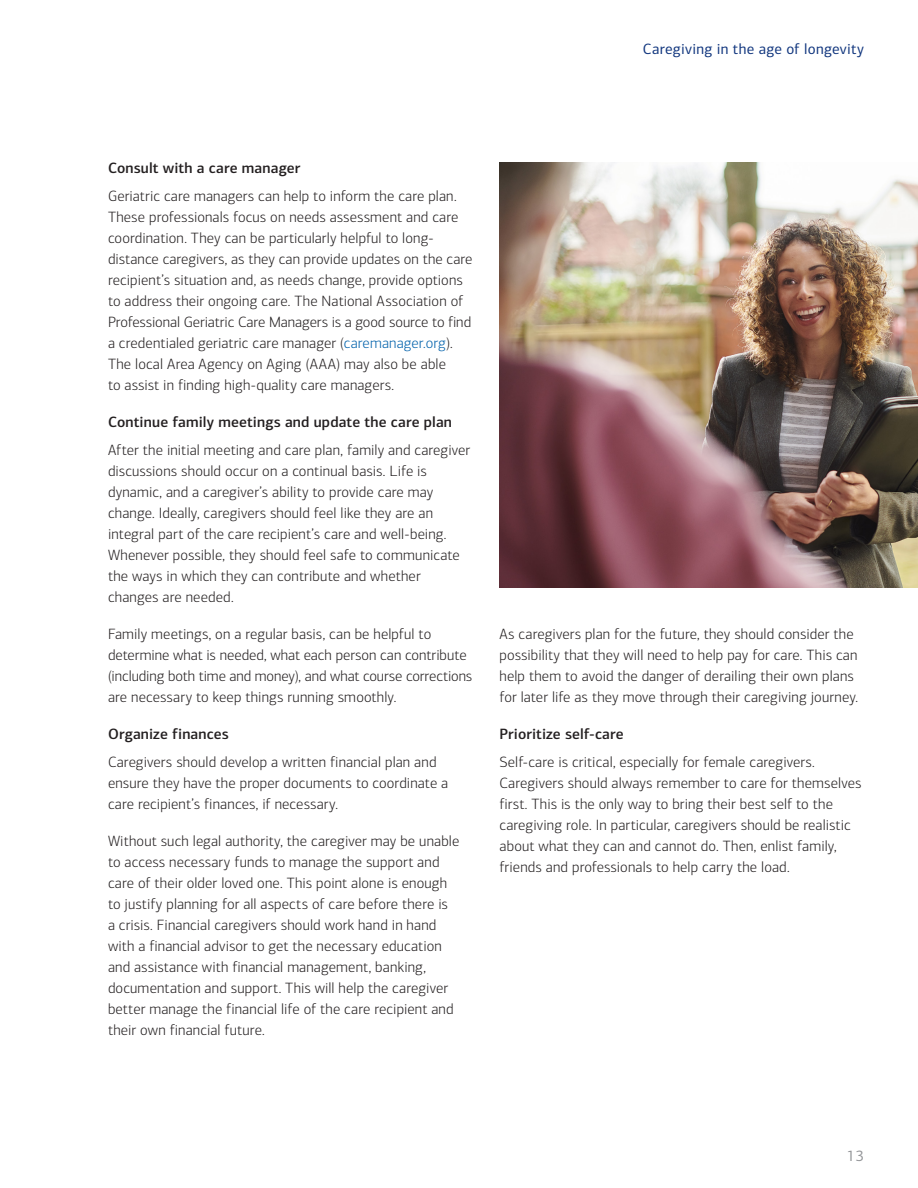
<style>
.page{position:relative;width:918px;height:1188px;background:#fff}
.page>*{position:absolute;margin:0;border:0;box-sizing:border-box;transform-origin:0 0}
.t1{font:300 15px/21px "Connections";letter-spacing:.01em;color:#231f20}
.t2{font:500 15px "Connections";letter-spacing:.01em;color:#231f20}
.t3{font:15px "Connections";letter-spacing:.025em;color:#11367e}
.t4{font:15px "Connections";color:#939598}
.s1{color:#0161ab}
</style>
<div class="page">
<img style="left:500px;top:162px;width:418px;height:425px">
<p class="t3" style="left:643px;top:40px;width:223px">Caregiving in the age of longevity</p>
<h3 class="t2" style="left:108px;top:159px;width:194px">Consult with a care manager</h3>
<p class="t1" style="left:108px;top:186px;width:366px">Geriatric care managers can help to inform the care plan.<br>These professionals focus on needs assessment and care coordination. They can be particularly helpful to long&shy;distance caregivers, as they can provide updates on the care recipient’s situation and, as needs change, provide options to address their ongoing care. The National Association of Professional Geriatric Care Managers is a good source to find a credentialed geriatric care manager (<span class="s1">caremanager.org</span>).<br>The local Area Agency on Aging (AAA) may also be able<br>to assist in finding high-quality care managers.</p>
<h3 class="t2" style="left:108px;top:413px;width:346px">Continue family meetings and update the care plan</h3>
<p class="t1" style="left:108px;top:439px;width:364px">After the initial meeting and care plan, family and caregiver discussions should occur on a continual basis. Life is dynamic, and a caregiver’s ability to provide care may change. Ideally, caregivers should feel like they are an integral part of the care recipient’s care and well-being.<br>Whenever possible, they should feel safe to communicate the ways in which they can contribute and whether changes are needed.</p>
<p class="t1" style="left:108px;top:624px;width:366px">Family meetings, on a regular basis, can be helpful to determine what is needed, what each person can contribute (including both time and money), and what course corrections are necessary to keep things running smoothly.</p>
<h3 class="t2" style="left:108px;top:725px;width:122px">Organize finances</h3>
<p class="t1" style="left:108px;top:752px;width:342px">Caregivers should develop a written financial plan and ensure they have the proper documents to coordinate a care recipient’s finances, if necessary.</p>
<p class="t1" style="left:108px;top:831px;width:353px">Without such legal authority, the caregiver may be unable to access necessary funds to manage the support and care of their older loved one. This point alone is enough to justify planning for all aspects of care before there is<br>a crisis. Financial caregivers should work hand in hand with a financial advisor to get the necessary education and assistance with financial management, banking, documentation and support. This will help the caregiver better manage the financial life of the care recipient and their own financial future.</p>
<p class="t1" style="left:500px;top:624px;width:360px">As caregivers plan for the future, they should consider the possibility that they will need to help pay for care. This can help them to avoid the danger of derailing their own plans for later life as they move through their caregiving journey.</p>
<h3 class="t2" style="left:500px;top:725px;width:126px">Prioritize self-care</h3>
<p class="t1" style="left:500px;top:752px;width:363px">Self-care is critical, especially for female caregivers.<br>Caregivers should always remember to care for themselves first. This is the only way to bring their best self to the caregiving role. In particular, caregivers should be realistic about what they can and cannot do. Then, enlist family, friends and professionals to help carry the load.</p>
<p class="t4" style="left:847px;top:1147px;width:19px">13</p>
</div>
